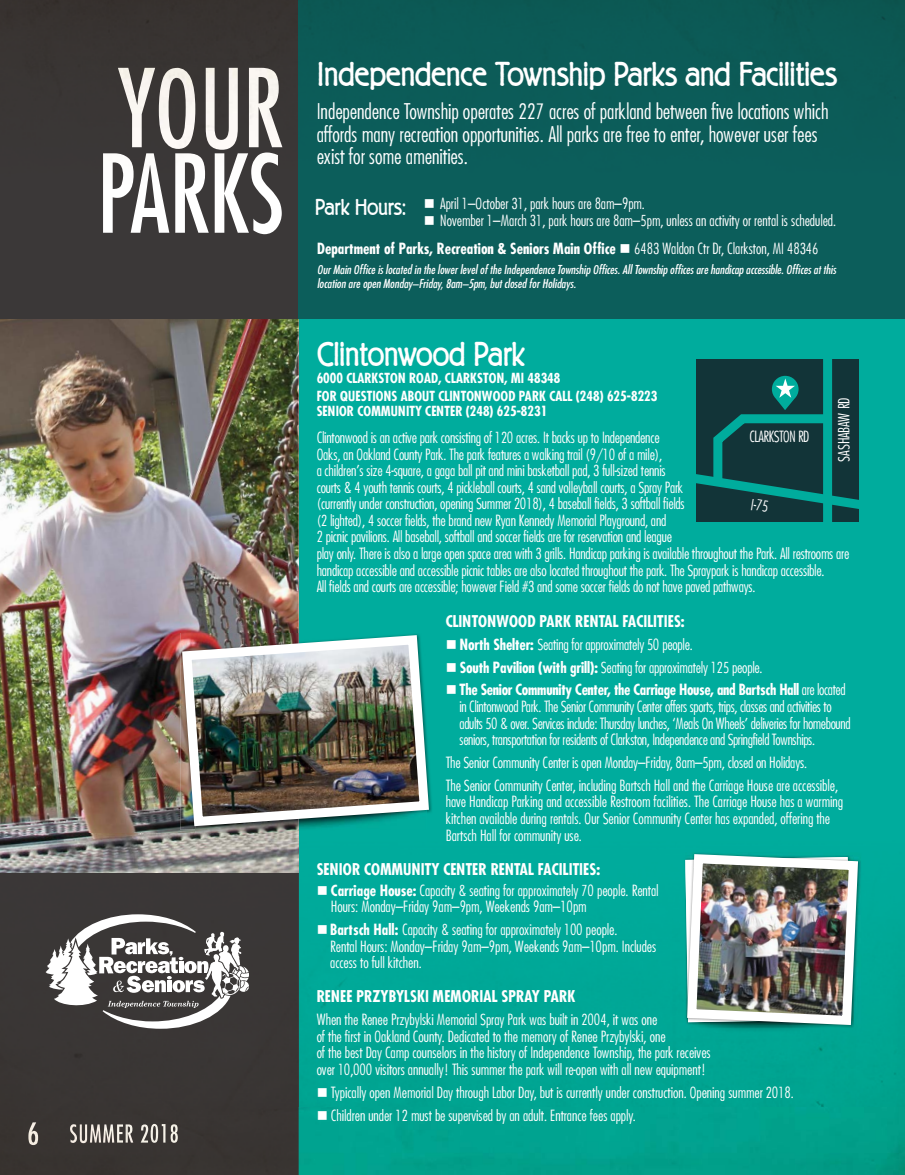
<style>
.page{position:relative;width:905px;height:1175px;background:#fff}
.page>*{position:absolute;margin:0;border:0;box-sizing:border-box;transform-origin:0 0}
.t1{font:condensed 105px "Futura";color:#fff;scale:.9 1}
.t2{font:36px "Berliner Gro D Ligh";letter-spacing:-.02em;color:#fff;scale:.95 1}
.t3{font:24px "Berliner Gro D Ligh";letter-spacing:-.02em;color:#fff;scale:.95 1}
.t4{font:300 condensed 21px/22.5px "Futura";color:#fff}
.t5{font:700 condensed 15.75px "Futura";color:#fff}
.t6{font:300 condensed 15px/16.5px "Futura";letter-spacing:-.01em;color:#fff}
.t7{font:700 condensed 13.5px/18px "Futura";color:#fff}
.t8{font:italic condensed 12px/13.5px "Futura";color:#fff}
.s1{font-weight:700}
</style>
<div class="page">
<div style="left:0;top:0;width:904px;height:1174px;background:#00ac9d"></div>
<img style="left:0;top:318px;width:298px;height:856px">
<div style="left:0;top:0;width:298px;height:318px;background:#3b3838"></div>
<img style="left:6px;top:0;width:898px;height:186px">
<img style="left:118px;top:68px;width:164px;height:82px">
<img style="left:103px;top:152px;width:179px;height:34px">
<img style="left:298px;top:833px;width:404px;height:274px">
<div style="left:298px;top:1107px;width:606px;height:67px;background:#00a28e"></div>
<img style="left:0;top:833px;width:298px;height:39px">
<img style="left:28px;top:1122px;width:10px;height:23px">
<img style="left:70px;top:1123px;width:108px;height:20px">
<div style="left:299px;top:186px;width:605px;height:132px;background:#0c5e5b"></div>
<svg style="left:45px;top:914px;width:204px;height:114px;background:#7a7878"></svg>
<img style="left:196px;top:831px;width:103px;height:2px">
<img style="left:177px;top:630px;width:255px;height:201px">
<img style="left:688px;top:1029px;width:163px;height:3px">
<img style="left:682px;top:849px;width:180px;height:180px">
<div style="left:696px;top:359px;width:162px;height:162px;background:#123438"></div>
<div style="left:823px;top:352px;width:9px;height:176px;background:#00ac9d"></div>
<svg style="left:696px;top:376px;width:163px;height:140px"></svg>
<h1 class="t1" style="left:97px;top:127px;width:208px">PARKS</h1>
<h2 class="t2" style="left:316px;top:54px;width:550px">Independence Township Parks and Facilities</h2>
<h3 class="t4" style="left:316px;top:100px;width:513px">Independence Township operates 227 acres of parkland between five locations which affords many recreation opportunities. All parks are free to enter, however user fees exist for some amenities.</h3>
<p class="t6" style="left:423px;top:195px;width:223px">■ April 1–October 31, park hours are 8am–9pm.</p>
<p class="t6" style="left:317px;top:206px;width:520px;line-height:28.3px;text-indent:106px">■ November 1–March 31, park hours are 8am–5pm, unless an activity or rental is scheduled.<br><span class="s1">Department of Parks, Recreation &amp; Seniors Main Office</span> ■ 6483 Waldon Ctr Dr, Clarkston, MI 48346</p>
<p class="t8" style="left:317px;top:263px;width:520px">Our Main Office is located in the lower level of the Independence Township Offices. All Township offices are handicap accessible. Offices at this location are open Monday–Friday, 8am–5pm, but closed for Holidays.</p>
<h3 class="t3" style="left:315px;top:193px;width:98px">Park Hours:</h3>
<h2 class="t2" style="left:316px;top:334px;width:221px">Clintonwood Park</h2>
<p class="t7" style="left:316px;top:369px;width:342px">6000 CLARKSTON ROAD, CLARKSTON, MI 48348<br>FOR QUESTIONS ABOUT CLINTONWOOD PARK CALL (248) 625-8223</p>
<p class="t7" style="left:316px;top:402px;width:232px">SENIOR COMMUNITY CENTER (248) 625-8231</p>
<p class="t6" style="left:316px;top:429px;width:534px">Clintonwood is an active park consisting of 120 acres. It backs up to Independence<br>Oaks, an Oakland County Park. The park features a walking trail (9/10 of a mile),<br>a children’s size 4-square, a gaga ball pit and mini basketball pad, 3 full-sized tennis<br>courts &amp; 4 youth tennis courts, 4 pickleball courts, 4 sand volleyball courts, a Spray Park<br>(currently under construction, opening Summer 2018), 4 baseball fields, 3 softball fields<br>(2 lighted), 4 soccer fields, the brand new Ryan Kennedy Memorial Playground, and<br>2 picnic pavilions. All baseball, softball and soccer fields are for reservation and league<br>play only. There is also a large open space area with 3 grills. Handicap parking is available throughout the Park. All restrooms are handicap accessible and accessible picnic tables are also located throughout the park. The Spraypark is handicap accessible.<br>All fields and courts are accessible; however Field #3 and some soccer fields do not have paved pathways.</p>
<p class="t5" style="left:446px;top:610px;width:240px">CLINTONWOOD PARK RENTAL FACILITIES:</p>
<p class="t6" style="left:446px;top:635px;width:249px">■ <span class="s1">North Shelter:</span> Seating for approximately 50 people.</p>
<p class="t6" style="left:446px;top:658px;width:318px">■ <span class="s1">South Pavilion (with grill):</span> Seating for approximately 125 people.</p>
<p class="t6" style="left:459px;top:681px;width:392px;text-indent:-14px">■ <span class="s1">The Senior Community Center, the Carriage House, and Bartsch Hall</span> are located in Clintonwood Park. The Senior Community Center offers sports, trips, classes and activities to adults 50 &amp; over. Services include: Thursday lunches, ‘Meals On Wheels’ deliveries for homebound seniors, transportation for residents of Clarkston, Independence and Springfield Townships.</p>
<p class="t6" style="left:446px;top:750px;width:394px;line-height:23px">The Senior Community Center is open Monday–Friday, 8am–5pm, closed on Holidays.<br>The Senior Community Center, including Bartsch Hall and the Carriage House are accessible,</p>
<p class="t6" style="left:446px;top:793px;width:399px">have Handicap Parking and accessible Restroom facilities. The Carriage House has a warming kitchen available during rentals. Our Senior Community Center has expanded, offering the<br>Bartsch Hall for community use.</p>
<p class="t5" style="left:316px;top:858px;width:285px">SENIOR COMMUNITY CENTER RENTAL FACILITIES:</p>
<p class="t6" style="left:331px;top:881px;width:329px;text-indent:-14px">■ <span class="s1">Carriage House:</span> Capacity &amp; seating for approximately 70 people. Rental<br>Hours: Monday–Friday 9am–9pm, Weekends 9am–10pm</p>
<p class="t6" style="left:330px;top:921px;width:327px;text-indent:-14px">■ <span class="s1">Bartsch Hall:</span> Capacity &amp; seating for approximately 100 people.<br>Rental Hours: Monday–Friday 9am–9pm, Weekends 9am–10pm. Includes access to full kitchen.</p>
<p class="t5" style="left:316px;top:986px;width:260px">RENEE PRZYBYLSKI MEMORIAL SPRAY PARK</p>
<p class="t6" style="left:316px;top:1011px;width:395px">When the Renee Przybylski Memorial Spray Park was built in 2004, it was one<br>of the first in Oakland County. Dedicated to the memory of Renee Przybylski, one<br>of the best Day Camp counselors in the history of Independence Township, the park receives over 10,000 visitors annually! This summer the park will re-open with all new equipment!</p>
<p class="t6" style="left:316px;top:1083px;width:478px">■ Typically open Memorial Day through Labor Day, but is currently under construction. Opening summer 2018.</p>
<p class="t6" style="left:316px;top:1106px;width:320px">■ Children under 12 must be supervised by an adult. Entrance fees apply.</p>
<p class="t6" style="left:835px;top:461px;width:65px;rotate:-90deg">SASHABAW RD</p>
<p class="t6" style="left:749px;top:428px;width:61px">CLARKSTON RD</p>
<p class="t6" style="left:752px;top:496px;width:19px;rotate:9deg">I-75</p>
</div>
